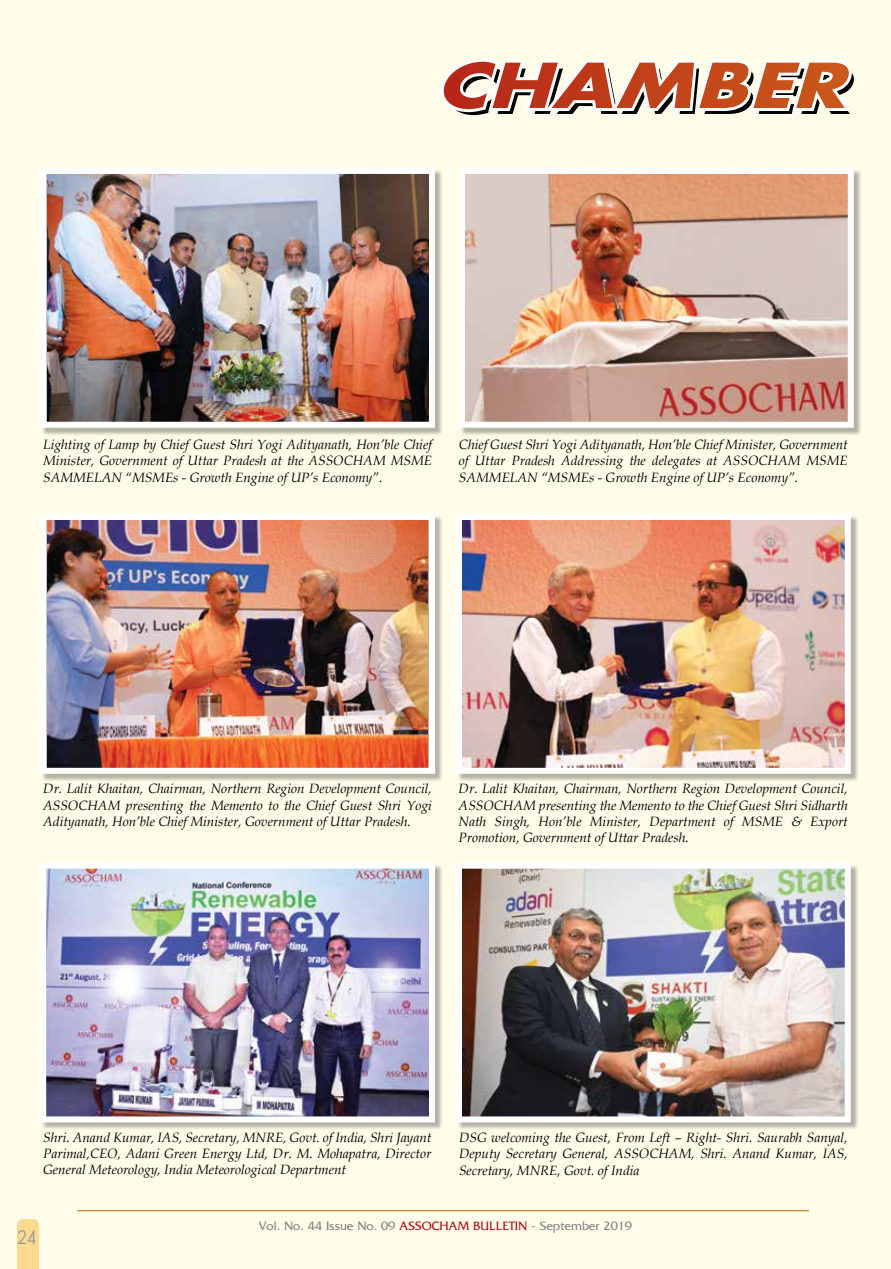
<style>
.page{position:relative;width:891px;height:1269px;background:#fffde9}
.page>*{position:absolute;margin:0;border:0;box-sizing:border-box;transform-origin:0 0}
.t1{font:700 67.95px "Futura Ext Obl";color:#000;scale:1.12 1}
.t2{font:19.5px "Abel";color:#939598}
.t3{font:italic 13.5px/16.2px "Book Antiqua";color:#000;text-align:justify}
.t4{font:12.75px "Fritz";color:#808285}
.s1{color:#b11116}
</style>
<div class="page">
<svg style="left:17px;top:1219px;width:22px;height:50px"></svg>
<hr style="left:77px;top:1210px;width:732px;height:1px;background:#c5933c">
<svg style="left:441px;top:59px;width:411px;height:53px"></svg>
<div style="left:41px;top:515px;width:402px;height:267px;background:#000;opacity:.3"></div>
<img style="left:47px;top:521px;width:381px;height:246px">
<div style="left:40px;top:514px;width:395px;height:260px;border:6px solid #fff"></div>
<div style="left:41px;top:864px;width:402px;height:267px;background:#000;opacity:.3"></div>
<img style="left:47px;top:870px;width:381px;height:245px">
<div style="left:40px;top:863px;width:395px;height:259px;border:6px solid #fff"></div>
<div style="left:457px;top:515px;width:402px;height:267px;background:#000;opacity:.3"></div>
<img style="left:463px;top:521px;width:381px;height:246px">
<div style="left:456px;top:514px;width:395px;height:260px;border:6px solid #fff"></div>
<div style="left:457px;top:864px;width:402px;height:267px;background:#000;opacity:.3"></div>
<img style="left:463px;top:870px;width:381px;height:245px">
<div style="left:456px;top:863px;width:395px;height:259px;border:6px solid #fff"></div>
<div style="left:41px;top:169px;width:402px;height:267px;background:#000;opacity:.3"></div>
<img style="left:47px;top:175px;width:381px;height:246px">
<div style="left:40px;top:168px;width:395px;height:260px;border:6px solid #fff"></div>
<div style="left:460px;top:169px;width:402px;height:267px;background:#000;opacity:.3"></div>
<img style="left:466px;top:175px;width:381px;height:246px">
<div style="left:459px;top:168px;width:395px;height:260px;border:6px solid #fff"></div>
<h1 class="t1" style="left:440px;top:51px;width:368px">CHAMBER</h1>
<p class="t3" style="left:43px;top:436px;width:390px">Lighting of Lamp by Chief Guest Shri Yogi Adityanath, Hon’ble Chief Minister, Government of Uttar Pradesh at the ASSOCHAM MSME SAMMELAN “MSMEs - Growth Engine of UP’s Economy”.</p>
<p class="t3" style="left:459px;top:436px;width:390px">Chief Guest Shri Yogi Adityanath, Hon’ble Chief Minister, Government of Uttar Pradesh Addressing the delegates at ASSOCHAM MSME SAMMELAN “MSMEs - Growth Engine of UP’s Economy”.</p>
<p class="t3" style="left:43px;top:780px;width:390px">Dr. Lalit Khaitan, Chairman, Northern Region Development Council, ASSOCHAM presenting the Memento to the Chief Guest Shri Yogi Adityanath, Hon’ble Chief Minister, Government of Uttar Pradesh.</p>
<p class="t3" style="left:459px;top:780px;width:391px">Dr. Lalit Khaitan, Chairman, Northern Region Development Council, ASSOCHAM presenting the Memento to the Chief Guest Shri Sidharth Nath Singh, Hon’ble Minister, Department of MSME &amp; Export Promotion, Government of Uttar Pradesh.</p>
<p class="t3" style="left:43px;top:1129px;width:390px">Shri. Anand Kumar, IAS, Secretary, MNRE, Govt. of India, Shri Jayant Parimal,CEO, Adani Green Energy Ltd, Dr. M. Mohapatra, Director General Meteorology, India Meteorological Department</p>
<p class="t3" style="left:459px;top:1129px;width:390px">DSG welcoming the Guest, From Left – Right- Shri. Saurabh Sanyal, Deputy Secretary General, ASSOCHAM, Shri. Anand Kumar, IAS, Secretary, MNRE, Govt. of India</p>
<h2 class="t2" style="left:18px;top:1225px;width:21px">24</h2>
<p class="t4" style="left:259px;top:1218px;width:375px">Vol. No. 44 Issue No. 09 <span class="s1">ASSOCHAM BULLETIN</span> - September 2019</p>
</div>
